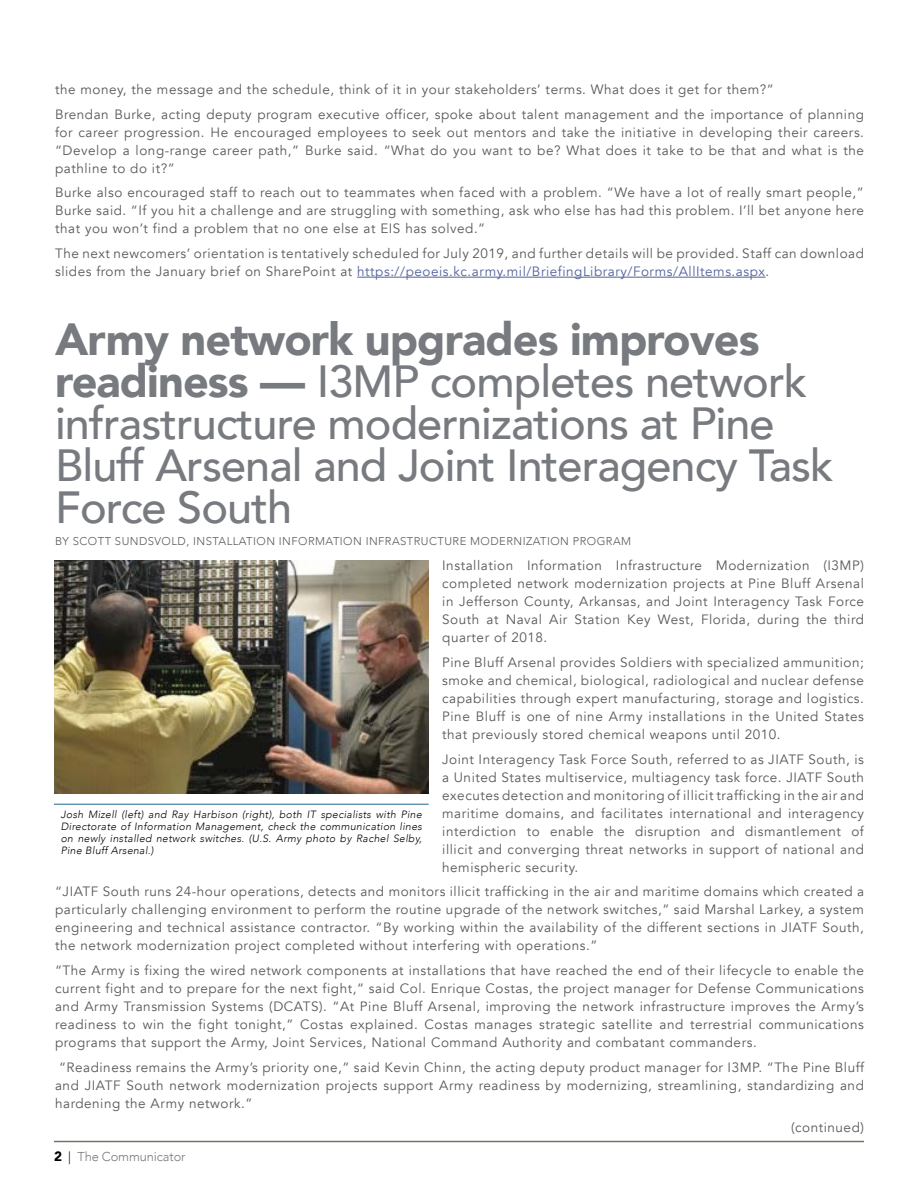
<style>
.page{position:relative;width:918px;height:1188px;background:#fff}
.page>*{position:absolute;margin:0;border:0;box-sizing:border-box;transform-origin:0 0}
.t1{font:500 45px/42px "Avenir";letter-spacing:-.02em;color:#777a7f}
.t2{font:13.5px/18px "Avenir";letter-spacing:.04em;color:#595959;text-align:justify}
.t3{font:300 12.9px "Avenir";letter-spacing:-.01em;color:#777a7f}
.t4{font:300 11.25px "Avenir";letter-spacing:.04em;color:#595959}
.t5{font:italic 300 10.5px/12px "Avenir";letter-spacing:.03em;color:#000;text-align:justify}
.s1{color:#52619c}
.s2{font-weight:900}
.s3{font-weight:900;font-size:13.5px;color:#000}
.s4{color:#000}
</style>
<div class="page">
<hr style="left:54px;top:1141px;width:810px;height:1px;background:#757365">
<img style="left:54px;top:561px;width:375px;height:233px">
<hr style="left:54px;top:804px;width:375px;height:1px;background:#1d658f">
<hr style="left:357px;top:277px;width:409px;height:1px;background:#52619c">
<p class="t2" style="left:55px;top:77px;width:810px;line-height:24.8px">the money, the message and the schedule, think of it in your stakeholders’ terms. What does it get for them?”<br>Brendan Burke, acting deputy program executive officer, spoke about talent management and the importance of planning</p>
<p class="t2" style="left:55px;top:123px;width:810px">for career progression. He encouraged employees to seek out mentors and take the initiative in developing their careers. “Develop a long-range career path,” Burke said. “What do you want to be? What does it take to be that and what is the pathline to do it?”</p>
<p class="t2" style="left:55px;top:184px;width:811px">Burke also encouraged staff to reach out to teammates when faced with a problem. “We have a lot of really smart people,” Burke said. “If you hit a challenge and are struggling with something, ask who else has had this problem. I’ll bet anyone here that you won’t find a problem that no one else at EIS has solved.”</p>
<p class="t2" style="left:55px;top:245px;width:811px">The next newcomers’ orientation is tentatively scheduled for July 2019, and further details will be provided. Staff can download slides from the January brief on SharePoint at <span class="s1">https://peoeis.kc.army.mil/BriefingLibrary/Forms/AllItems.aspx</span>.</p>
<h1 class="t1" style="left:55px;top:316px;width:780px"><span class="s2">Army network upgrades improves readiness —</span> I3MP completes network infrastructure modernizations at Pine<br>Bluff Arsenal and Joint Interagency Task<br>Force South</h1>
<p class="t4" style="left:55px;top:535px;width:578px">BY SCOTT SUNDSVOLD, INSTALLATION INFORMATION INFRASTRUCTURE MODERNIZATION PROGRAM</p>
<p class="t2" style="left:442px;top:557px;width:423px">Installation Information Infrastructure Modernization (I3MP) completed network modernization projects at Pine Bluff Arsenal in Jefferson County, Arkansas, and Joint Interagency Task Force South at Naval Air Station Key West, Florida, during the third quarter of 2018.</p>
<p class="t2" style="left:442px;top:653px;width:423px">Pine Bluff Arsenal provides Soldiers with specialized ammunition; smoke and chemical, biological, radiological and nuclear defense capabilities through expert manufacturing, storage and logistics.<br>Pine Bluff is one of nine Army installations in the United States that previously stored chemical weapons until 2010.</p>
<p class="t2" style="left:442px;top:750px;width:423px">Joint Interagency Task Force South, referred to as JIATF South, is a United States multiservice, multiagency task force. JIATF South executes detection and monitoring of illicit trafficking in the air and maritime domains, and facilitates international and interagency interdiction to enable the disruption and dismantlement of illicit and converging threat networks in support of national and hemispheric security.</p>
<p class="t2" style="left:55px;top:883px;width:811px">“JIATF South runs 24-hour operations, detects and monitors illicit trafficking in the air and maritime domains which created a particularly challenging environment to perform the routine upgrade of the network switches,” said Marshal Larkey, a system engineering and technical assistance contractor. “By working within the availability of the different sections in JIATF South, the network modernization project completed without interfering with operations.”</p>
<p class="t2" style="left:55px;top:962px;width:810px">“The Army is fixing the wired network components at installations that have reached the end of their lifecycle to enable the current fight and to prepare for the next fight,” said Col. Enrique Costas, the project manager for Defense Communications and Army Transmission Systems (DCATS). “At Pine Bluff Arsenal, improving the network infrastructure improves the Army’s readiness to win the fight tonight,” Costas explained. Costas manages strategic satellite and terrestrial communications programs that support the Army, Joint Services, National Command Authority and combatant commanders.</p>
<p class="t2" style="left:55px;top:1058px;width:810px">“Readiness remains the Army’s priority one,” said Kevin Chinn, the acting deputy product manager for I3MP. “The Pine Bluff and JIATF South network modernization projects support Army readiness by modernizing, streamlining, standardizing and hardening the Army network.”</p>
<p class="t2" style="left:791px;top:1119px;width:74px">(continued)</p>
<p class="t5" style="left:61px;top:808px;width:363px">Josh Mizell (left) and Ray Harbison (right), both IT specialists with Pine Directorate of Information Management, check the communication lines on newly installed network switches. (U.S. Army photo by Rachel Selby, Pine Bluff Arsenal.)</p>
<p class="t3" style="left:54px;top:1149px;width:133px"><span class="s3">2</span> <span class="s4">|</span> The Communicator</p>
</div>
